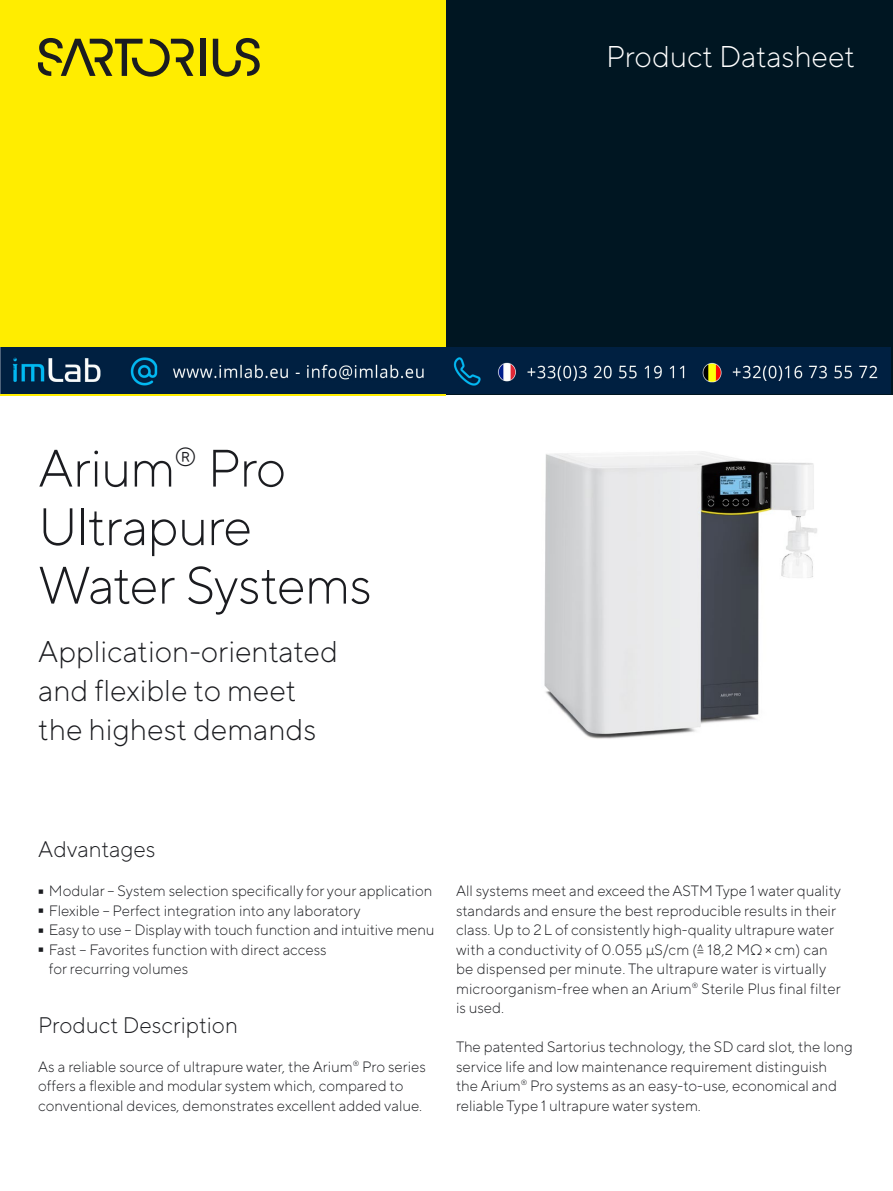
<style>
.page{position:relative;width:893px;height:1191px;background:#fff}
.page>*{position:absolute;margin:0;border:0;box-sizing:border-box;transform-origin:0 0}
.t1{font:300 95.25px "TT Norms Pro";color:#1b1c20;scale:.16 1}
.t2{font:300 52.5px/58.5px "TT Norms Pro";letter-spacing:-.015em;color:#1b1c20}
.t3{font:300 30px/39px "TT Norms Pro";color:#1b1c20}
.t4{font:300 30px "TT Norms Pro";color:#fff}
.t5{font:300 22.5px "TT Norms Pro";color:#1b1c20}
.t6{font:300 15px/19.5px "TT Norms Pro";color:#1b1c20}
</style>
<div class="page">
<div style="left:0;top:0;width:446px;height:395px;background:#ffed00"></div>
<div style="left:446px;top:0;width:447px;height:395px;background:#001622"></div>
<img style="left:544px;top:451px;width:273px;height:288px">
<div style="left:200px;top:39px;width:5px;height:37px;background:#1b1c20"></div>
<svg style="left:213px;top:38px;width:47px;height:39px"></svg>
<svg style="left:38px;top:38px;width:156px;height:39px"></svg>
<img style="left:0;top:348px;width:890px;height:45px">
<h3 class="t4" style="left:606px;top:35px;width:250px">Product Datasheet</h3>
<h2 class="t2" style="left:38px;top:435px;width:335px">Arium<sup>®</sup> Pro<br>Ultrapure<br>Water Systems</h2>
<h3 class="t3" style="left:38px;top:630px;width:301px">Application-orientated and flexible to meet the highest demands</h3>
<h3 class="t5" style="left:38px;top:833px;width:119px">Advantages</h3>
<h1 class="t1" style="left:38px;top:817px;width:38px">-</h1>
<p class="t6" style="left:49px;top:880px;width:385px">Modular – System selection specifically for your application</p>
<h1 class="t1" style="left:38px;top:837px;width:38px">-</h1>
<p class="t6" style="left:49px;top:899px;width:313px">Flexible – Perfect integration into any laboratory</p>
<h1 class="t1" style="left:38px;top:856px;width:38px">-</h1>
<p class="t6" style="left:49px;top:919px;width:387px">Easy to use – Display with touch function and intuitive menu</p>
<h1 class="t1" style="left:38px;top:876px;width:38px">-</h1>
<p class="t6" style="left:49px;top:938px;width:279px">Fast – Favorites function with direct access for recurring volumes</p>
<h3 class="t5" style="left:38px;top:1008px;width:201px">Product Description</h3>
<p class="t6" style="left:38px;top:1055px;width:389px">As a reliable source of ultrapure water, the Arium<sup>®</sup> Pro series offers a flexible and modular system which, compared to conventional devices, demonstrates excellent added value.</p>
<p class="t6" style="left:456px;top:880px;width:386px">All systems meet and exceed the ASTM Type 1 water quality standards and ensure the best reproducible results in their class. Up to 2L of consistently high-quality ultrapure water with a conductivity of 0.055 µS/cm (^= 18,2 MΩ × cm) can be dispensed per minute. The ultrapure water is virtually microorganism-free when an Arium<sup>®</sup> Sterile Plus final filter is used.</p>
<p class="t6" style="left:456px;top:1036px;width:398px">The patented Sartorius technology, the SD card slot, the long service life and low maintenance requirement distinguish the Arium<sup>®</sup> Pro systems as an easy-to-use, economical and reliable Type 1 ultrapure water system.</p>
</div>
